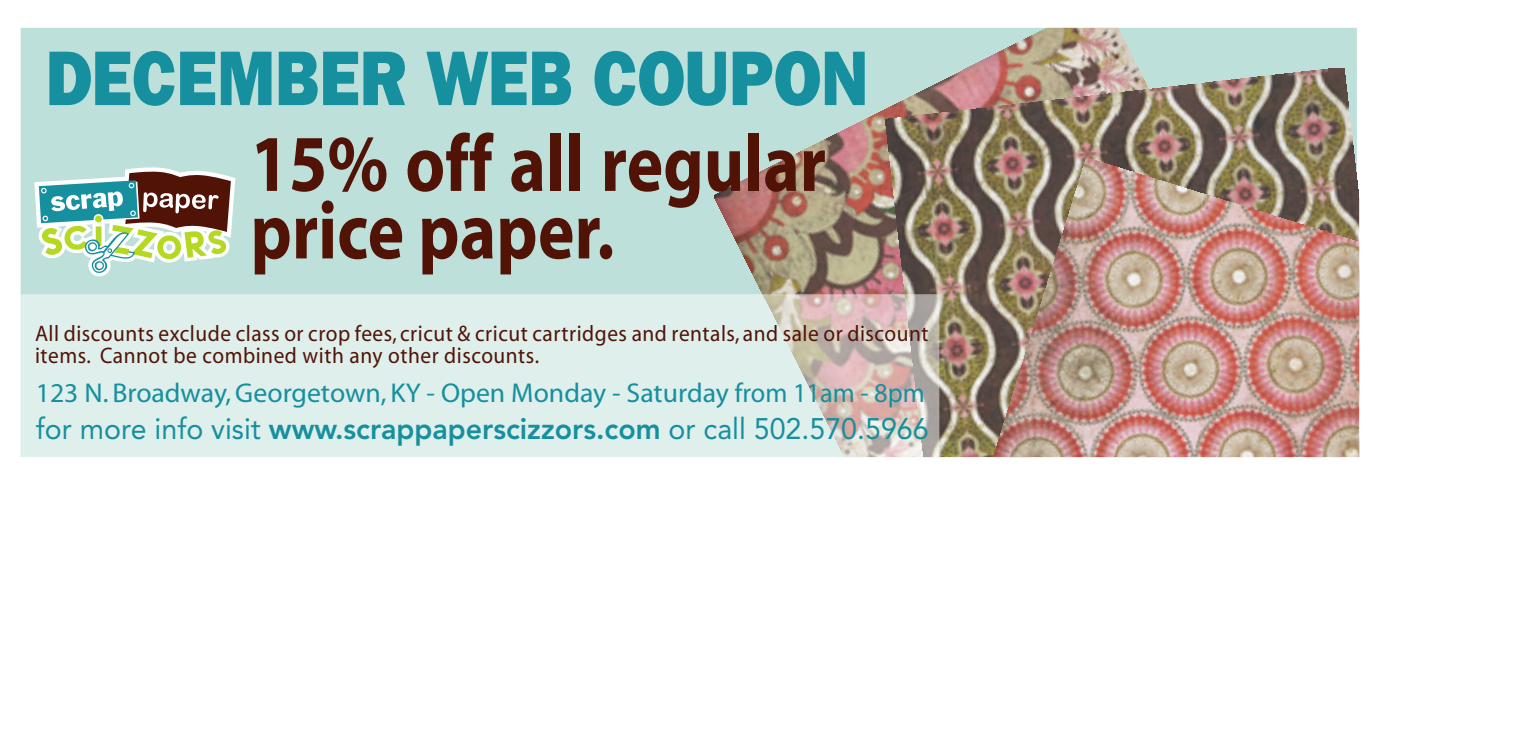
<style>
.page{position:relative;width:1525px;height:733px;background:#fff}
.page>*{position:absolute;margin:0;border:0;box-sizing:border-box;transform-origin:0 0}
.t1{font:700 81px/67.5px "Myriad";color:#521307;scale:.86 1}
.t2{font:800 77.85px "Franklin Gothic";letter-spacing:-.005em;color:#168f9e;scale:.87 1}
.t3{font:29.47px "Avenir";color:#168f9e}
.t4{font:27.22px "Myriad";color:#168f9e}
.t5{font:22.5px/22.5px "Myriad";letter-spacing:.025em;color:#521307;scale:.95 1}
.s1{font-weight:800}
</style>
<div class="page">
<div style="left:21px;top:28px;width:1336px;height:429px;background:#bee0da"></div>
<img style="left:714px;top:28px;width:424px;height:266px">
<img style="left:886px;top:68px;width:469px;height:389px">
<img style="left:950px;top:158px;width:409px;height:299px">
<svg style="left:34px;top:167px;width:201px;height:110px"></svg>
<svg style="left:21px;top:294px;width:918px;height:163px;fill:#deefec"></svg>
<h2 class="t2" style="left:46px;top:33px;width:947px">DECEMBER WEB COUPON</h2>
<h1 class="t1" style="left:250px;top:133px;width:671px">15% off all regular price paper.</h1>
<p class="t5" style="left:35px;top:323px;width:942px">All discounts exclude class or crop fees, cricut &amp; cricut cartridges and rentals, and sale or discount items. Cannot be combined with any other discounts.</p>
<p class="t4" style="left:36px;top:379px;width:890px">123 N. Broadway, Georgetown, KY - Open Monday - Saturday from 11am - 8pm</p>
<h3 class="t3" style="left:36px;top:412px;width:894px">for more info visit <span class="s1">www.scrappaperscizzors.com</span> or call 502.570.5966</h3>
</div>
